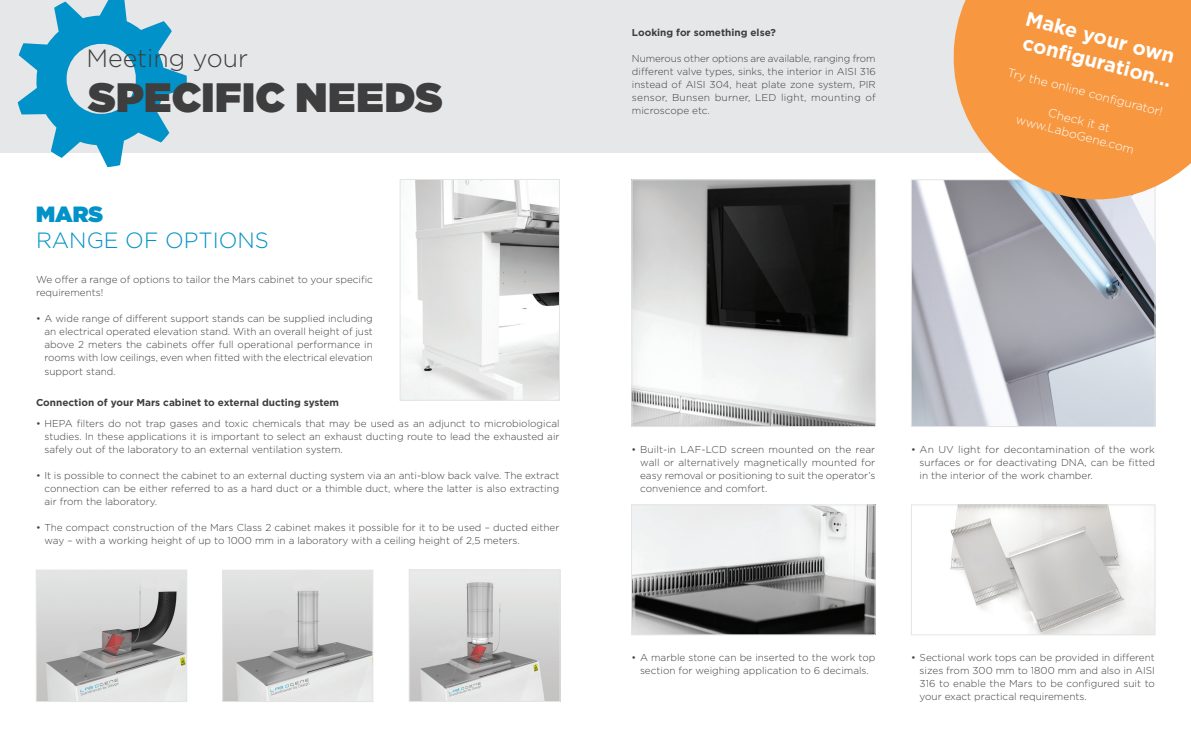
<style>
.page{position:relative;width:1191px;height:738px;background:#fff}
.page>*{position:absolute;margin:0;border:0;box-sizing:border-box;transform-origin:0 0}
.t1{font:41px "Gotham Ultra";letter-spacing:.01em;color:#3e3e3f}
.t2{font:300 25px "Gotham";color:#3e3e3f}
.t3{font:300 22px "Gotham";color:#0092c8}
.t4{font:22px "Gotham Ultra";color:#0092c8}
.t5{font:700 20px "Gotham";color:#fff}
.t6{font:300 12px "Gotham";color:#fff}
.Underoverskrift{font:300 10px/13px "Gotham";color:#3e3e3f;text-align:justify}
.Underoverskrift-2{font:700 10px "Gotham";color:#3e3e3f}
.brød{font:300 10px/13px "Gotham";color:#3e3e3f}
</style>
<div class="page">
<div style="left:0;top:0;width:1191px;height:152px;background:#e6e7e9"></div>
<svg style="left:18px;top:0;width:169px;height:167px"></svg>
<img style="left:633px;top:506px;width:240px;height:126px">
<div style="left:631px;top:504px;width:244px;height:130px;border:1px solid #e3e5e5"></div>
<img style="left:633px;top:181px;width:240px;height:243px">
<div style="left:631px;top:179px;width:244px;height:247px;border:1px solid #e3e5e5"></div>
<img style="left:950px;top:506px;width:203px;height:126px">
<div style="left:911px;top:504px;width:244px;height:130px;border:1px solid #e3e5e5"></div>
<img style="left:913px;top:181px;width:240px;height:243px">
<div style="left:911px;top:179px;width:244px;height:247px;border:1px solid #e3e5e5"></div>
<img style="left:402px;top:181px;width:156px;height:217px">
<div style="left:400px;top:179px;width:160px;height:221px;border:1px solid #e3e5e5"></div>
<img style="left:224px;top:571px;width:147px;height:128px">
<div style="left:222px;top:569px;width:151px;height:132px;border:1px solid #e3e5e5"></div>
<img style="left:38px;top:571px;width:147px;height:128px">
<div style="left:36px;top:569px;width:151px;height:132px;border:1px solid #e3e5e5"></div>
<img style="left:411px;top:571px;width:147px;height:128px">
<div style="left:409px;top:569px;width:151px;height:132px;border:1px solid #e3e5e5"></div>
<svg style="left:945px;top:0;width:246px;height:207px;background:#f0a35d"></svg>
<p class="t2" style="left:86px;top:44px;width:163px">Meeting your</p>
<p class="t1" style="left:89px;top:73px;width:356px">SPECIFIC NEEDS</p>
<p class="t4" style="left:36px;top:201px;width:69px">MARS</p>
<p class="t3" style="left:36px;top:228px;width:234px">RANGE OF OPTIONS</p>
<p class="brød" style="left:36px;top:273px;width:338px">We offer a range of options to tailor the Mars cabinet to your specific requirements!</p>
<p class="Underoverskrift" style="left:45px;top:312px;width:330px;text-indent:-9px">• A wide range of different support stands can be supplied including an electrical operated elevation stand. With an overall height of just above 2 meters the cabinets offer full operational performance in rooms with low ceilings, even when fitted with the electrical elevation support stand.</p>
<p class="Underoverskrift-2" style="left:36px;top:396px;width:305px">Connection of your Mars cabinet to external ducting system</p>
<p class="Underoverskrift" style="left:45px;top:416px;width:516px;text-indent:-9px">• HEPA filters do not trap gases and toxic chemicals that may be used as an adjunct to microbiological studies. In these applications it is important to select an exhaust ducting route to lead the exhausted air safely out of the laboratory to an external ventilation system.</p>
<p class="Underoverskrift" style="left:45px;top:468px;width:516px;text-indent:-9px">• It is possible to connect the cabinet to an external ducting system via an anti-blow back valve. The extract connection can be either referred to as a hard duct or a thimble duct, where the latter is also extracting air from the laboratory.</p>
<p class="Underoverskrift" style="left:45px;top:520px;width:516px;text-indent:-9px">• The compact construction of the Mars Class 2 cabinet makes it possible for it to be used – ducted either way – with a working height of up to 1000 mm in a laboratory with a ceiling height of 2,5 meters.</p>
<p class="Underoverskrift-2" style="left:632px;top:27px;width:145px">Looking for something else?</p>
<p class="Underoverskrift" style="left:632px;top:52px;width:245px">Numerous other options are available, ranging from different valve types, sinks, the interior in AISI 316 instead of AISI 304, heat plate zone system, PIR sensor, Bunsen burner, LED light, mounting of microscope etc.</p>
<p class="t5" style="left:1029px;top:7px;width:154px;rotate:14deg">Make your own</p>
<p class="t5" style="left:1025px;top:31px;width:154px;rotate:14deg">configuration…</p>
<p class="t6" style="left:1010px;top:65px;width:161px;rotate:15deg">Try the online configurator!</p>
<p class="t6" style="left:1050px;top:106px;width:65px;rotate:15deg">Check it at</p>
<p class="t6" style="left:1018px;top:112px;width:123px;rotate:15deg">www.LaboGene.com</p>
<p class="Underoverskrift" style="left:640px;top:442px;width:237px;text-indent:-9px">• Built-in LAF-LCD screen mounted on the rear wall or alternatively magnetically mounted for easy removal or positioning to suit the operator’s convenience and comfort.</p>
<p class="Underoverskrift" style="left:919px;top:442px;width:237px;text-indent:-9px">• An UV light for decontamination of the work surfaces or for deactivating DNA, can be fitted in the interior of the work chamber.</p>
<p class="Underoverskrift" style="left:631px;top:650px;width:245px;text-align:center">• A marble stone can be inserted to the work top section for weighing application to 6 decimals.</p>
<p class="Underoverskrift" style="left:919px;top:650px;width:237px;text-indent:-9px">• Sectional work tops can be provided in different sizes from 300 mm to 1800 mm and also in AISI 316 to enable the Mars to be configured suit to your exact practical requirements.</p>
</div>
